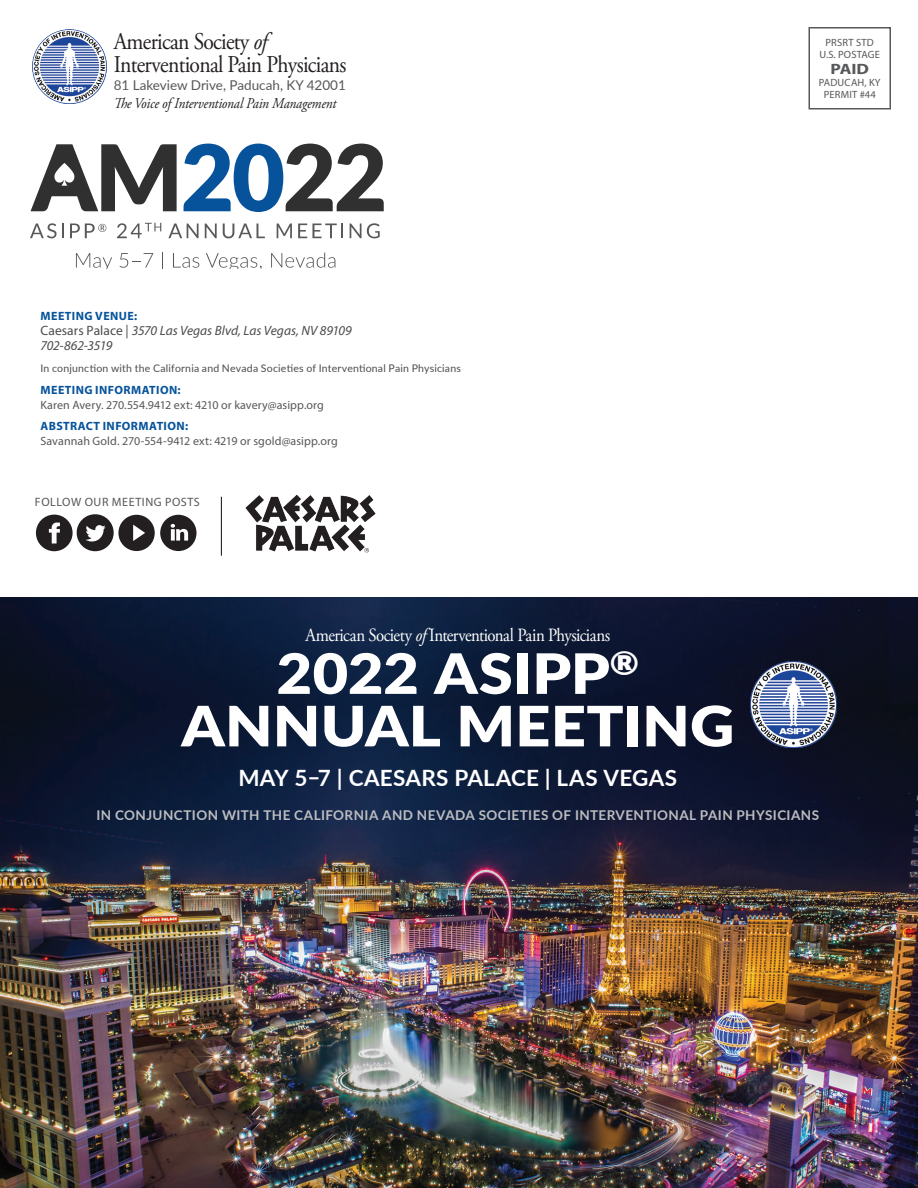
<style>
.page{position:relative;width:918px;height:1188px;background:#fff}
.page>*{position:absolute;margin:0;border:0;box-sizing:border-box;transform-origin:0 0}
.t1{font:900 55.65px/52.5px "Lato";letter-spacing:.005em;color:#fff;text-align:center;scale:1.1 1}
.t2{font:24px/22.5px "Adobe Garamond Pro";letter-spacing:-.03em;color:#231f20;scale:.9 1}
.t3{font:700 22.5px "Lato";letter-spacing:.01em;color:#fff}
.t4{font:18.75px "Adobe Garamond Pro";letter-spacing:-.03em;color:#fff;scale:.9 1}
.t5{font:italic 15px "Adobe Garamond Pro";letter-spacing:-.01em;color:#231f20;scale:.9 1}
.t6{font:700 15px "Myriad Pro";color:#57585a;scale:1.2 1}
.t7{font:700 13.5px "Lato";letter-spacing:.03em;color:#bcbdc0}
.t8{font:italic 13.5px/15px "Myriad Pro";letter-spacing:-.005em;color:#4b4c4d}
.t9{font:13.5px "Lato";color:#57585a}
.t10{font:12.15px "Myriad Pro";letter-spacing:.045em;color:#57585a}
.t11{font:12px "Myriad Pro";letter-spacing:.005em;color:#57585a}
.t12{font:700 12px "Myriad Pro";letter-spacing:.035em;color:#06539b}
.t13{font:10.5px "Lato";letter-spacing:.02em;color:#4b4c4d}
.t14{font:10.5px/12px "Myriad Pro";letter-spacing:.02em;color:#57585a;text-align:center}
.s1{font-style:italic}
.s2{font-style:normal}
</style>
<div class="page">
<img style="left:0;top:598px;width:918px;height:590px">
<img style="left:32px;top:29px;width:74px;height:74px">
<div style="left:808px;top:27px;width:83px;height:83px;border:2px solid #57585a"></div>
<hr style="left:221px;top:497px;width:1px;height:59px;background:#231f20">
<div style="left:77px;top:514px;width:37px;height:37px;background:#231f20;border-radius:50%"></div>
<svg style="left:85px;top:525px;width:21px;height:17px"></svg>
<div style="left:118px;top:515px;width:37px;height:36px;background:#231f20;border-radius:50%"></div>
<svg style="left:133px;top:525px;width:12px;height:16px"></svg>
<div style="left:36px;top:515px;width:37px;height:36px;background:#231f20;border-radius:50%"></div>
<svg style="left:49px;top:523px;width:11px;height:20px"></svg>
<div style="left:160px;top:515px;width:37px;height:36px;background:#231f20;border-radius:50%"></div>
<svg style="left:171px;top:524px;width:17px;height:17px"></svg>
<img style="left:751px;top:662px;width:85px;height:85px">
<svg style="left:184px;top:144px;width:200px;height:68px"></svg>
<svg style="left:31px;top:144px;width:146px;height:67px"></svg>
<svg style="left:30px;top:223px;width:34px;height:15px"></svg>
<svg style="left:70px;top:224px;width:36px;height:14px"></svg>
<svg style="left:117px;top:223px;width:44px;height:15px"></svg>
<svg style="left:168px;top:224px;width:31px;height:14px"></svg>
<svg style="left:205px;top:224px;width:12px;height:14px"></svg>
<svg style="left:223px;top:224px;width:42px;height:14px"></svg>
<svg style="left:277px;top:224px;width:15px;height:14px"></svg>
<svg style="left:298px;top:224px;width:45px;height:14px"></svg>
<svg style="left:350px;top:223px;width:30px;height:15px"></svg>
<svg style="left:76px;top:253px;width:36px;height:15px"></svg>
<svg style="left:119px;top:253px;width:34px;height:15px"></svg>
<svg style="left:162px;top:252px;width:1px;height:16px"></svg>
<svg style="left:173px;top:253px;width:26px;height:15px"></svg>
<svg style="left:206px;top:253px;width:56px;height:15px"></svg>
<svg style="left:271px;top:253px;width:64px;height:15px"></svg>
<img style="left:245px;top:494px;width:131px;height:59px">
<h2 class="t2" style="left:114px;top:31px;width:260px">American Society <span class="s1">of<br></span>Interventional Pain Physicians</h2>
<p class="t9" style="left:114px;top:75px;width:234px">81 Lakeview Drive, Paducah, KY 42001</p>
<p class="t5" style="left:114px;top:94px;width:249px">The Voice of Interventional Pain Management</p>
<p class="t12" style="left:41px;top:308px;width:98px">MEETING VENUE:</p>
<p class="t8" style="left:40px;top:323px;width:313px"><span class="s2">Caesars Palace |</span> 3570 Las Vegas Blvd, Las Vegas, NV 89109<br>702-862-3519</p>
<p class="t13" style="left:40px;top:360px;width:422px">In conjunction with the California and Nevada Societies of Interventional Pain Physicians</p>
<p class="t12" style="left:41px;top:382px;width:142px">MEETING INFORMATION:</p>
<p class="t11" style="left:40px;top:397px;width:285px">Karen Avery. 270.554.9412 ext: 4210 or kavery@asipp.org</p>
<p class="t12" style="left:41px;top:418px;width:149px">ABSTRACT INFORMATION:</p>
<p class="t11" style="left:40px;top:434px;width:299px">Savannah Gold. 270-554-9412 ext: 4219 or sgold@asipp.org</p>
<p class="t10" style="left:35px;top:494px;width:167px">FOLLOW OUR MEETING POSTS</p>
<p class="t14" style="left:819px;top:36px;width:62px">PRSRT STD<br>U.S. POSTAGE</p>
<p class="t6" style="left:831px;top:60px;width:33px">PAID</p>
<p class="t14" style="left:819px;top:77px;width:63px">PADUCAH, KY<br>PERMIT #44</p>
<h3 class="t4" style="left:305px;top:624px;width:340px">American Society <span class="s1">of</span> Interventional Pain Physicians</h3>
<h1 class="t1" style="left:181px;top:645px;width:504px">2022 ASIPP<sup>®<br></sup>ANNUAL MEETING</h1>
<h3 class="t3" style="left:238px;top:761px;width:440px">MAY 5–7 | CAESARS PALACE | LAS VEGAS</h3>
<p class="t7" style="left:96px;top:805px;width:724px">IN CONJUNCTION WITH THE CALIFORNIA AND NEVADA SOCIETIES OF INTERVENTIONAL PAIN PHYSICIANS</p>
</div>
